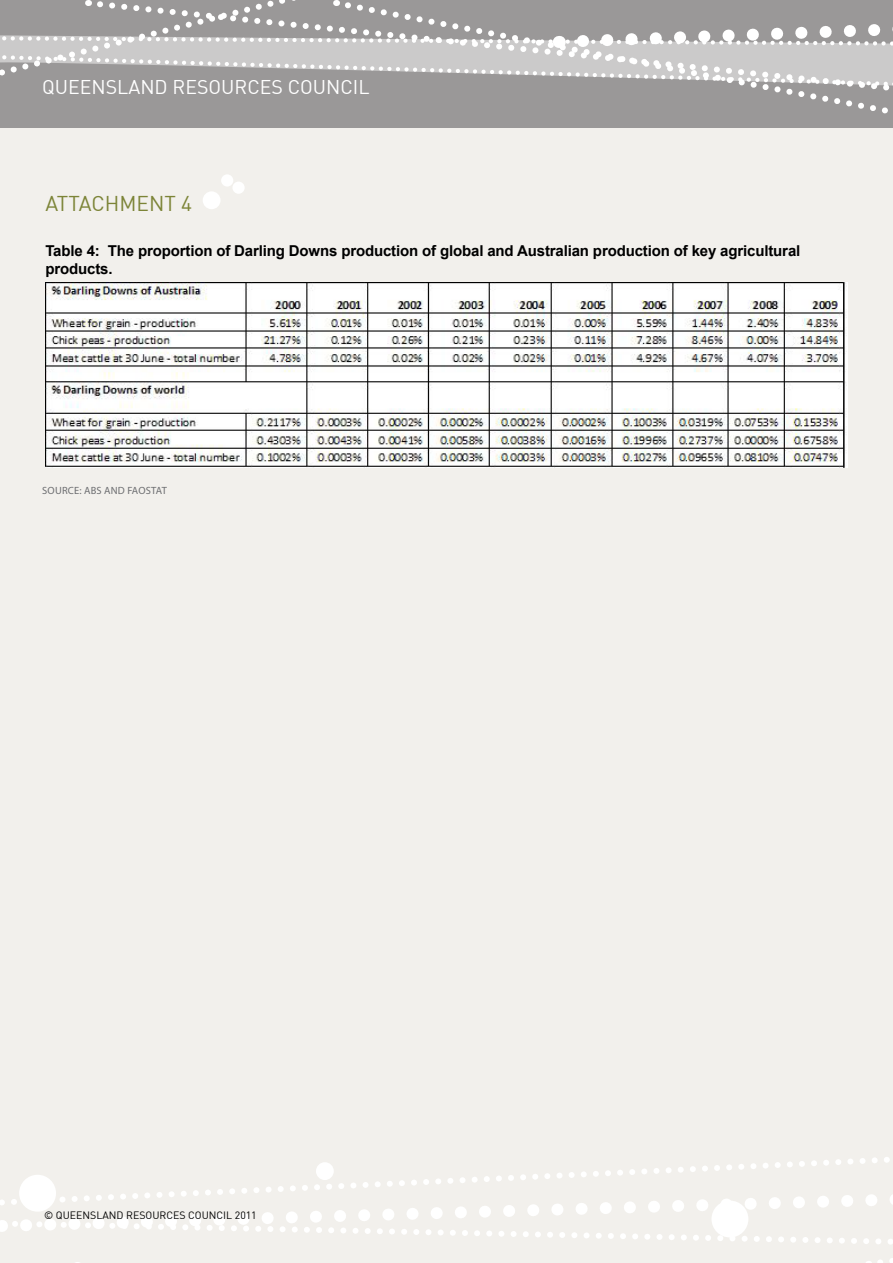
<style>
.page{position:relative;width:893px;height:1263px;background:#f2f0ec}
.page>*{position:absolute;margin:0;border:0;box-sizing:border-box;transform-origin:0 0}
.t1{font:21px "DIN";color:#7c8437}
.t2{font:19.5px "DIN";color:#fff}
.t3{font:700 15px/18px "Arial";letter-spacing:-.01em;color:#000}
.t4{font:10.5px "DIN";color:#000}
.t5{font:10.5px "Myriad Pro";letter-spacing:.02em;color:#6d6e71}
</style>
<div class="page">
<div style="left:203px;top:191px;width:18px;height:18px;background:#fff;border-radius:50%"></div>
<svg style="left:0;top:1157px;width:893px;height:106px"></svg>
<div style="left:0;top:83px;width:93px;height:30px;background:#9a9898"></div>
<svg style="left:93px;top:83px;width:248px;height:113px"></svg>
<div style="left:341px;top:83px;width:552px;height:45px;background:#9a9898"></div>
<svg style="left:0;top:0;width:893px;height:83px;background:#b5b3b3"></svg>
<img style="left:45px;top:282px;width:803px;height:186px">
<hr style="left:843px;top:282px;width:2px;height:186px;background:#000">
<h2 class="t2" style="left:42px;top:75px;width:329px">QUEENSLAND RESOU RCES COUNCIL</h2>
<h1 class="t1" style="left:45px;top:190px;width:148px">ATTACHM ENT 4</h1>
<p class="t3" style="left:45px;top:242px;width:756px">Table 4: The proportion of Darling Downs production of global and Australian production of key agricultural products.</p>
<p class="t5" style="left:42px;top:484px;width:126px">SOURCE: ABS AND FAOSTAT</p>
<p class="t4" style="left:44px;top:1208px;width:214px">© QUEENSLAND RESOURCES COUNCIL 2011</p>
</div>
